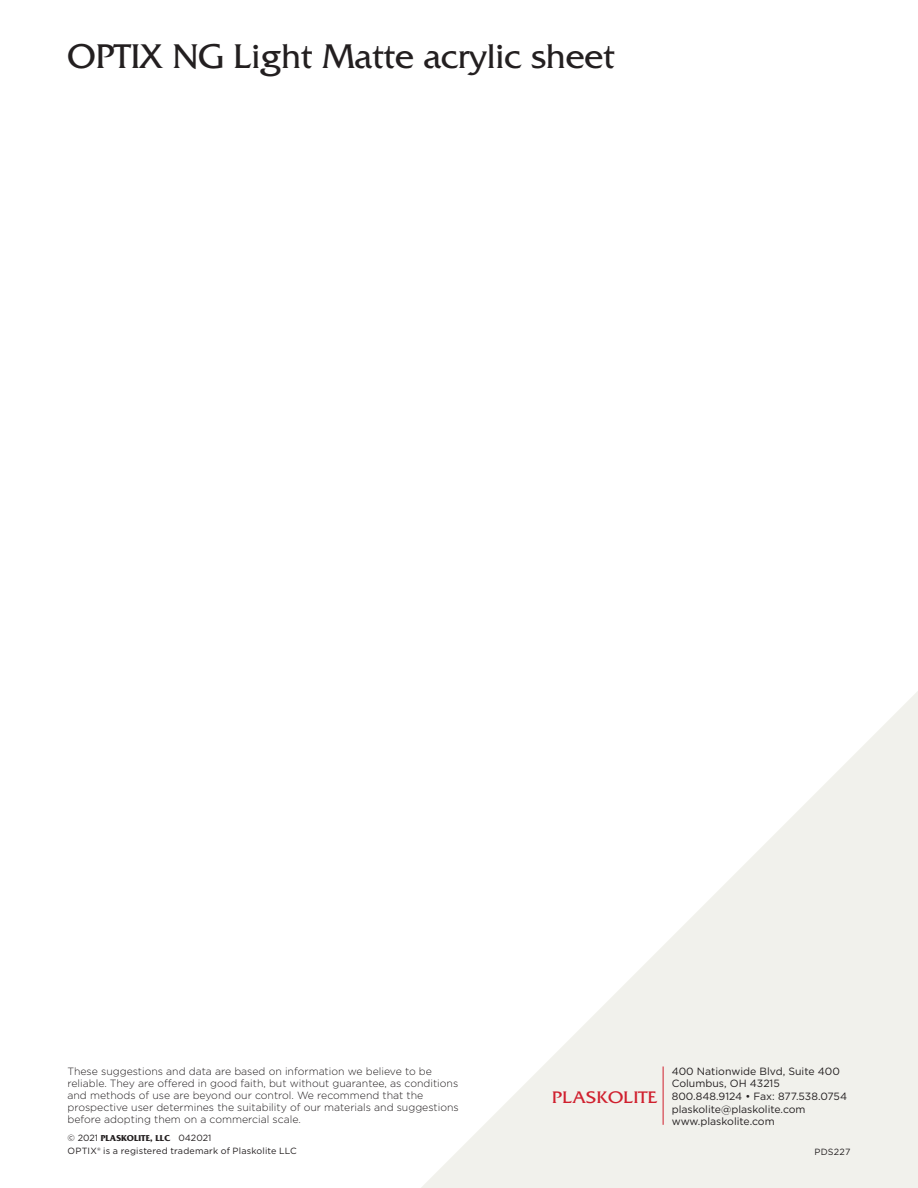
<style>
.page{position:relative;width:918px;height:1188px;background:#fff}
.page>*{position:absolute;margin:0;border:0;box-sizing:border-box;transform-origin:0 0}
.t1{font:36px "Friz Quadrata";color:#231f20}
.t2{font:17.55px "Friz Quadrata";color:#d0202e;scale:1.11 1}
.t3{font:300 10.5px/12px "Gotham";color:#231f20}
.t4{font:10.5px/12.6px "Gotham";color:#231f20}
.t5{font:9px "Gotham";letter-spacing:.02em;color:#231f20}
.t6{font:700 9px "Friz Quadrata";color:#231f20}
.s1{font-family:"Gotham";font-weight:400}
</style>
<div class="page">
<svg style="left:421px;top:691px;width:497px;height:497px;fill:#f4f4f0"></svg>
<hr style="left:663px;top:1066px;width:1px;height:59px;background:#d0202e">
<h1 class="t1" style="left:68px;top:36px;width:549px">OPTIX NG Light Matte acrylic sheet</h1>
<p class="t3" style="left:68px;top:1065px;width:393px">These suggestions and data are based on information we believe to be reliable. They are offered in good faith, but without guarantee, as conditions and methods of use are beyond our control. We recommend that the prospective user determines the suitability of our materials and suggestions before adopting them on a commercial scale.</p>
<p class="t6" style="left:68px;top:1133px;width:145px"><span class="s1">© 2021</span> PLASKOLITE, LLC <span class="s1">042021</span></p>
<p class="t5" style="left:68px;top:1145px;width:231px">OPTIX® is a registered trademark of Plaskolite LLC</p>
<h2 class="t2" style="left:552px;top:1088px;width:97px">PLASKOLITE</h2>
<p class="t4" style="left:672px;top:1065px;width:177px">400 Nationwide Blvd, Suite 400<br>Columbus, OH 43215<br>800.848.9124 • Fax: 877.538.0754 plaskolite@plaskolite.com www.plaskolite.com</p>
<p class="t5" style="left:815px;top:1146px;width:37px">PDS227</p>
</div>
